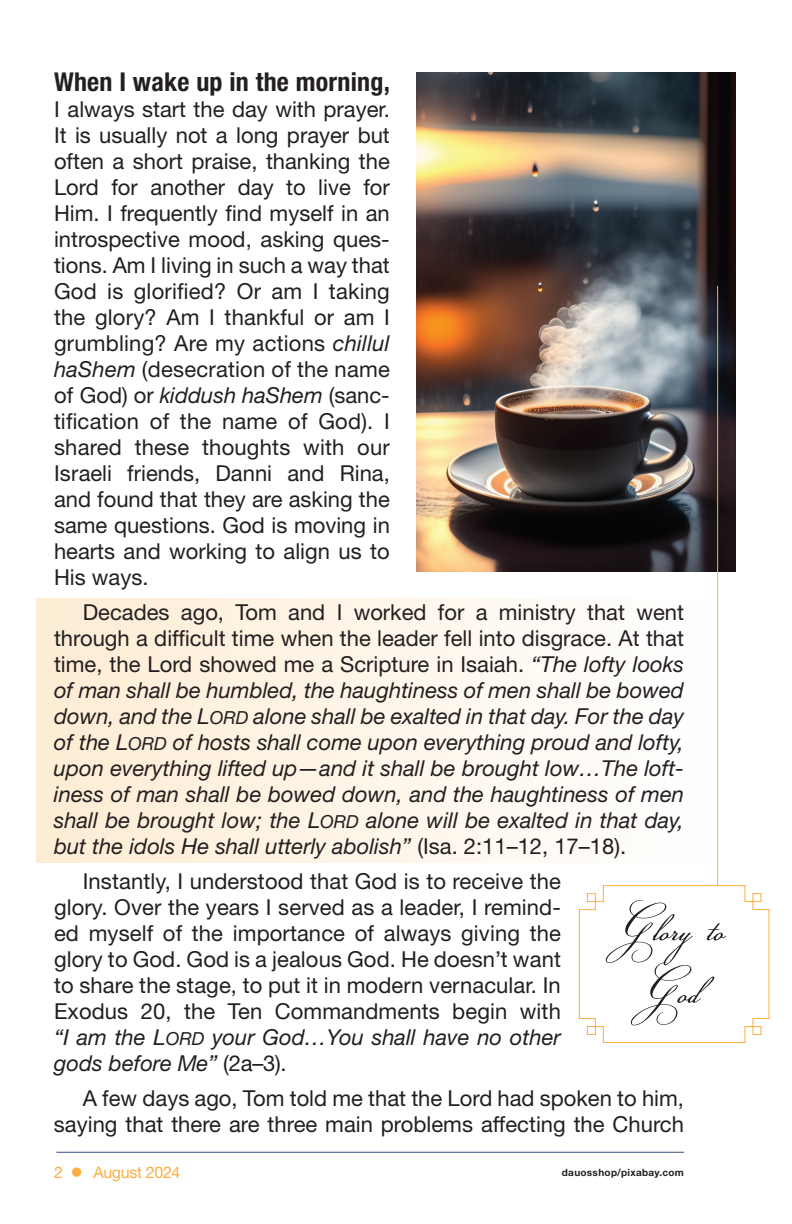
<style>
.page{position:relative;width:792px;height:1224px;background:#fff}
.page>*{position:absolute;margin:0;border:0;box-sizing:border-box;transform-origin:0 0}
.t1{font:52px/62.4px "Champignon";color:#231f20;text-align:center}
.t2{font:700 condensed 26px "Helvetica Neue LT Std";letter-spacing:.01em;color:#231f20}
.t3{font:22px/26px "Helvetica Neue LT Std";color:#231f20;text-align:justify}
.t4{font:italic 22px/26px "Helvetica Neue LT Std";color:#231f20;text-align:justify}
.t5{font:16px "Helvetica Neue LT Std";letter-spacing:-.02em;color:#fbae41}
.t6{font:700 10px "Helvetica Neue LT Std";letter-spacing:.03em;color:#231f20}
.s1{font-style:italic}
.s2{font-style:normal}
.s3{font-size:18px}
.s4{font-style:italic;font-size:18px}
</style>
<div class="page">
<div style="left:36px;top:598px;width:675px;height:265px;background:linear-gradient(to right,#feecd4,#feffff)"></div>
<hr style="left:56px;top:1152px;width:628px;height:1px;background:#374a83">
<img style="left:417px;top:72px;width:319px;height:500px">
<hr style="left:717px;top:286px;width:1px;height:599px;background:#fbae41">
<svg style="left:578px;top:885px;width:192px;height:159px"></svg>
<p class="t2" style="left:54px;top:66px;width:337px">When I wake up in the morning,</p>
<p class="t3" style="left:54px;top:95px;width:337px">I always start the day with prayer.<br>It is usually not a long prayer but often a short praise, thanking the Lord for another day to live for Him. I frequently find myself in an introspective mood, asking ques&shy;tions. Am I living in such a way that God is glorified? Or am I taking the glory? Am I thankful or am I grumbling? Are my actions <span class="s1">chillul haShem</span> (desecration of the name of God) or <span class="s1">kiddush haShem</span> (sanc&shy;tification of the name of God). I shared these thoughts with our Israeli friends, Danni and Rina, and found that they are asking the same questions. God is moving in hearts and working to align us to His ways.</p>
<p class="t4" style="left:54px;top:598px;width:632px;text-indent:29px"><span class="s2">Decades ago, Tom and I worked for a ministry that went through a difficult time when the leader fell into disgrace. At that time, the Lord showed me a Scripture in Isaiah.</span> “The lofty looks of man shall be humbled, the haughtiness of men shall be bowed down, and the L<span class="s3">ORD</span> alone shall be exalted in that day. For the day of the L<span class="s3">ORD</span> of hosts shall come upon everything proud and lofty, upon everything lifted up—and it shall be brought low…The loft&shy;iness of man shall be bowed down, and the haughtiness of men shall be brought low; the L<span class="s3">ORD</span> alone will be exalted in that day, but the idols He shall utterly abolish” <span class="s2">(Isa. 2:11–12, 17–18).</span></p>
<p class="t3" style="left:54px;top:867px;width:508px;text-indent:29px">Instantly, I understood that God is to receive the glory. Over the years I served as a leader, I remind&shy;ed myself of the importance of always giving the glory to God. God is a jealous God. He doesn’t want to share the stage, to put it in modern vernacular. In Exodus 20, the Ten Commandments begin with <span class="s1">“I am the L</span><span class="s4">ORD</span> <span class="s1">your God…You shall have no other gods before Me”</span> (2a–3).</p>
<p class="t3" style="left:54px;top:1084px;width:632px;text-align:right">A few days ago, Tom told me that the Lord had spoken to him, saying that there are three main problems affecting the Church</p>
<h1 class="t1" style="left:624px;top:891px;width:103px">Glory to<br>Go d</h1>
<p class="t5" style="left:54px;top:1162px;width:128px">2 ● August 2024</p>
<p class="t6" style="left:562px;top:1167px;width:124px">dauosshop/pixabay.com</p>
</div>
